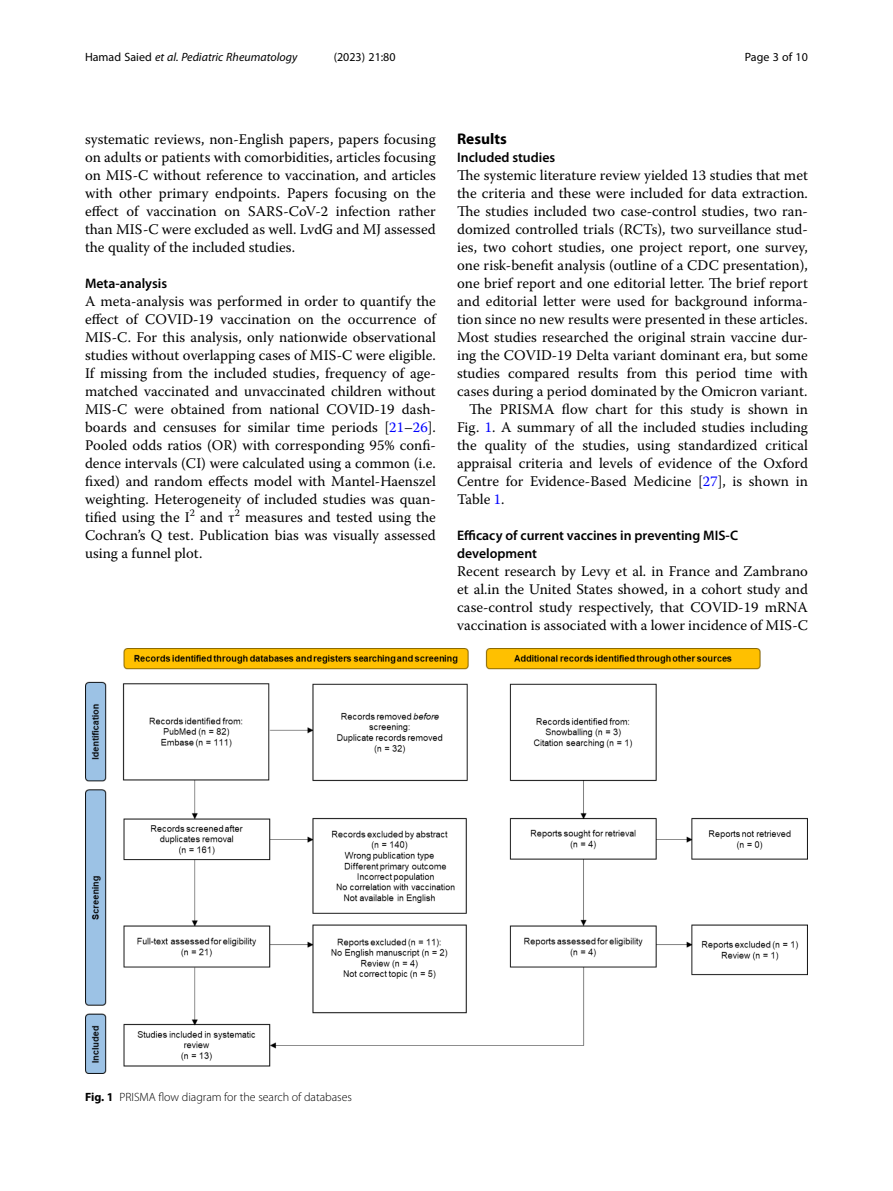
<style>
.page{position:relative;width:893px;height:1191px;background:#fff}
.page>*{position:absolute;margin:0;border:0;box-sizing:border-box;transform-origin:0 0}
.Head_1{font:700 15.45px "Myriad Pro";color:#000}
.Body_Text{font:14.7px/18px "Warnock Pro";color:#000;text-align:justify}
.Body_Text_Indent{font:14.7px/18px "Warnock Pro";color:#000;text-align:justify}
.Head_2{font:600 13.8px/18px "Myriad Pro";color:#000}
.Head_2_After_1{font:600 13.8px "Myriad Pro";color:#000}
.Figure_Caption{font:300 12px "Myriad Pro";color:#000}
.t1{font:italic 12px "Myriad Pro";color:#000}
.t2{font:12px "Myriad Pro";color:#000}
.s1{font-style:normal}
.s2{color:#00f}
.s3{font-weight:700}
</style>
<div class="page">
<img style="left:85px;top:648px;width:723px;height:426px">
<p class="t1" style="left:85px;top:50px;width:214px"><span class="s1">Hamad Saied</span> et al. Pediatric Rheumatology</p>
<p class="t2" style="left:334px;top:50px;width:63px">(2023) 21:80</p>
<p class="t2" style="left:745px;top:50px;width:65px">Page 3 of 10</p>
<p class="Body_Text_Indent" style="left:85px;top:130px;width:352px">systematic reviews, non-English papers, papers focusing on adults or patients with comorbidities, articles focusing on MIS-C without reference to vaccination, and articles with other primary endpoints. Papers focusing on the effect of vaccination on SARS-CoV-2 infection rather than MIS-C were excluded as well. LvdG and MJ assessed the quality of the included studies.</p>
<p class="Head_2" style="left:85px;top:274px;width:84px">Meta-analysis</p>
<p class="Body_Text" style="left:85px;top:292px;width:352px">A meta-analysis was performed in order to quantify the effect of COVID-19 vaccination on the occurrence of MIS-C. For this analysis, only nationwide observational studies without overlapping cases of MIS-C were eligible.<br>If missing from the included studies, frequency of age&shy;matched vaccinated and unvaccinated children without MIS-C were obtained from national COVID-19 dash&shy;boards and censuses for similar time periods [<span class="s2">21</span>–<span class="s2">26</span>].<br>Pooled odds ratios (OR) with corresponding 95% confi&shy;dence intervals (CI) were calculated using a common (i.e. fixed) and random effects model with Mantel-Haenszel weighting. Heterogeneity of included studies was quan&shy;tified using the I<sup>2</sup> and τ<sup>2</sup> measures and tested using the Cochran’s Q test. Publication bias was visually assessed using a funnel plot.</p>
<p class="Head_1" style="left:457px;top:129px;width:51px">Results</p>
<p class="Head_2_After_1" style="left:457px;top:149px;width:100px">Included studies</p>
<p class="Body_Text" style="left:457px;top:166px;width:352px">The systemic literature review yielded 13 studies that met the criteria and these were included for data extraction.<br>The studies included two case-control studies, two ran&shy;domized controlled trials (RCTs), two surveillance stud&shy;ies, two cohort studies, one project report, one survey, one risk-benefit analysis (outline of a CDC presentation), one brief report and one editorial letter. The brief report and editorial letter were used for background informa&shy;tion since no new results were presented in these articles.<br>Most studies researched the original strain vaccine dur&shy;ing the COVID-19 Delta variant dominant era, but some studies compared results from this period time with cases during a period dominated by the Omicron variant.</p>
<p class="Body_Text_Indent" style="left:457px;top:400px;width:352px;text-indent:12px">The PRISMA flow chart for this study is shown in Fig. <span class="s2">1</span>. A summary of all the included studies including the quality of the studies, using standardized critical appraisal criteria and levels of evidence of the Oxford Centre for Evidence-Based Medicine [<span class="s2">27</span>], is shown in Table <span class="s2">1</span>.</p>
<p class="Head_2" style="left:457px;top:526px;width:283px">Efficacy of current vaccines in preventing MIS-C development</p>
<p class="Body_Text" style="left:457px;top:562px;width:352px">Recent research by Levy et al. in France and Zambrano et al.in the United States showed, in a cohort study and case-control study respectively, that COVID-19 mRNA vaccination is associated with a lower incidence of MIS-C</p>
<p class="Figure_Caption" style="left:85px;top:1090px;width:268px"><span class="s3">Fig. 1</span> PRISMA flow diagram for the search of databases</p>
</div>
